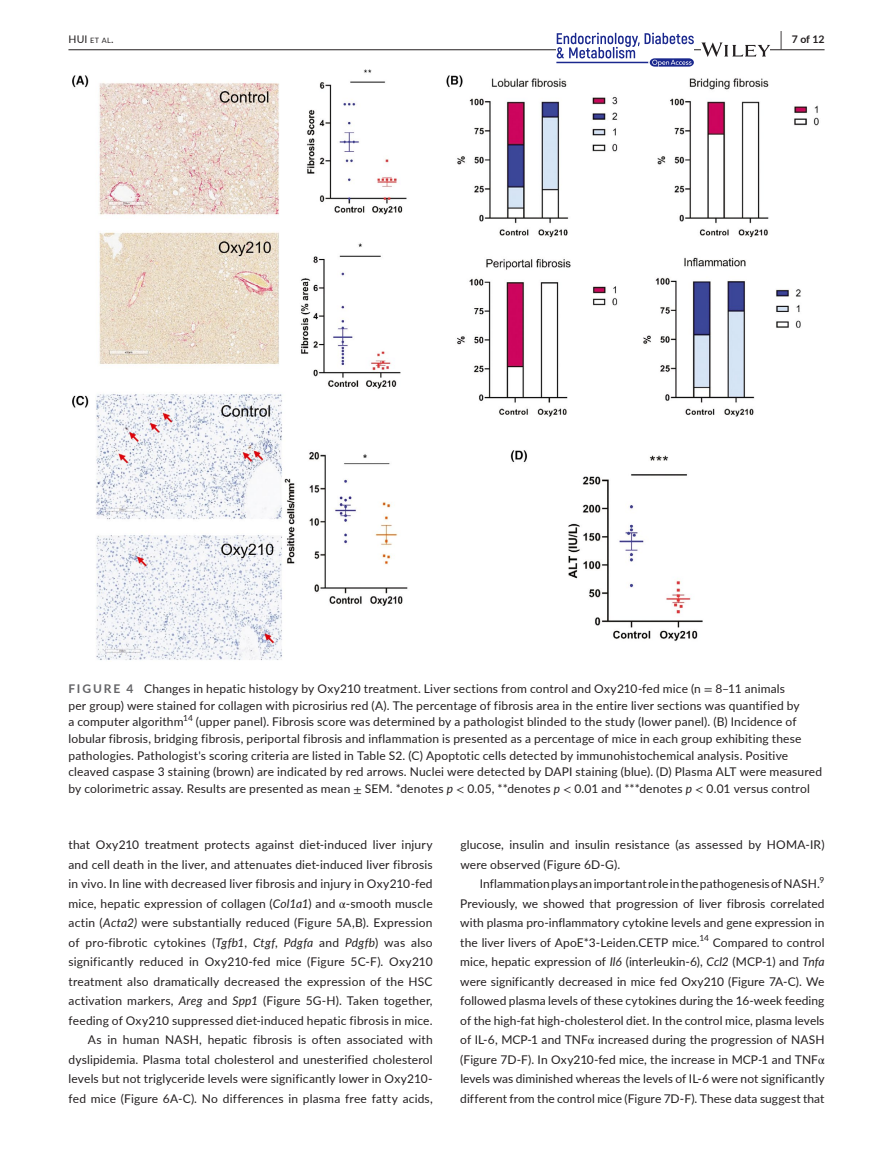
<style>
.page{position:relative;width:893px;height:1174px;background:#fff}
.page>*{position:absolute;margin:0;border:0;box-sizing:border-box;transform-origin:0 0}
.t1{font:12px/19.5px "Lato";letter-spacing:.015em;color:#231f20}
.t2{font:10.5px "Lato";color:#231f20}
.t3{font:700 10.5px "Lato";color:#231f20}
.t4{font:8.4px "Lato";color:#231f20}
.s1{font-size:7.35px}
.s2{font-size:19.5px}
.s3{font-weight:700;color:#636366}
.s4{font-family:"STIX"}
.s5{font-style:italic}
</style>
<div class="page">
<hr style="left:68px;top:49px;width:756px;height:1px;background:#231f20">
<svg style="left:556px;top:33px;width:138px;height:34px"></svg>
<svg style="left:701px;top:42px;width:69px;height:15px"></svg>
<img style="left:72px;top:69px;width:747px;height:591px">
<p class="t2" style="left:68px;top:31px;width:47px">HUI <span class="s1">et al</span>.</p>
<p class="t3" style="left:780px;top:31px;width:46px"><span class="s2">|</span> 7 of 12</p>
<p class="t1" style="left:68px;top:680px;width:733px;line-height:16.5px"><span class="s3">FIGURE 4</span> Changes in hepatic histology by Oxy210 treatment. Liver sections from control and Oxy210-fed mice (n <span class="s4">=</span> 8–11 animals per group) were stained for collagen with picrosirius red (A). The percentage of fibrosis area in the entire liver sections was quantified by a computer algorithm</p>
<p class="t4" style="left:183px;top:712px;width:11px">14</p>
<p class="t1" style="left:68px;top:713px;width:755px;line-height:16.5px;text-indent:127px">(upper panel). Fibrosis score was determined by a pathologist blinded to the study (lower panel). (B) Incidence of lobular fibrosis, bridging fibrosis, periportal fibrosis and inflammation is presented as a percentage of mice in each group exhibiting these pathologies. Pathologist's scoring criteria are listed in Table S2. (C) Apoptotic cells detected by immunohistochemical analysis. Positive cleaved caspase 3 staining (brown) are indicated by red arrows. Nuclei were detected by DAPI staining (blue). (D) Plasma ALT were measured by colorimetric assay. Results are presented as mean <span class="s4">±</span> SEM. *denotes <span class="s5">p</span> <span class="s4">&lt;</span> 0.05, **denotes <span class="s5">p</span> <span class="s4">&lt;</span> 0.01 and ***denotes <span class="s5">p</span> <span class="s4">&lt;</span> 0.01 versus control</p>
<p class="t1" style="left:68px;top:834px;width:366px;text-align:right">that Oxy210 treatment protects against diet-induced liver injury and cell death in the liver, and attenuates diet-induced liver fibrosis in vivo. In line with decreased liver fibrosis and injury in Oxy210-fed mice, hepatic expression of collagen (<span class="s5">Col1a1</span>) and <span class="s4">α</span>-smooth muscle actin (<span class="s5">Acta2)</span> were substantially reduced (Figure 5A,B). Expression of pro-fibrotic cytokines (<span class="s5">Tgfb1</span>, <span class="s5">Ctgf</span>, <span class="s5">Pdgfa</span> and <span class="s5">Pdgfb</span>) was also significantly reduced in Oxy210-fed mice (Figure 5C-F). Oxy210 treatment also dramatically decreased the expression of the HSC activation markers, <span class="s5">Areg</span> and <span class="s5">Spp1</span> (Figure 5G-H). Taken together, feeding of Oxy210 suppressed diet-induced hepatic fibrosis in mice.<br>As in human NASH, hepatic fibrosis is often associated with dyslipidemia. Plasma total cholesterol and unesterified cholesterol levels but not triglyceride levels were significantly lower in Oxy210- fed mice (Figure 6A-C). No differences in plasma free fatty acids,</p>
<p class="t1" style="left:460px;top:834px;width:366px">glucose, insulin and insulin resistance (as assessed by HOMA-IR) were observed (Figure 6D-G).</p>
<p class="t1" style="left:480px;top:873px;width:342px">InflammationplaysanimportantroleinthepathogenesisofNASH.</p>
<p class="t4" style="left:820px;top:874px;width:6px">9</p>
<p class="t1" style="left:460px;top:893px;width:366px;text-align:justify">Previously, we showed that progression of liver fibrosis correlated with plasma pro-inflammatory cytokine levels and gene expression in the liver livers of ApoE*3-Leiden.CETP mice.</p>
<p class="t4" style="left:699px;top:932px;width:11px">14</p>
<p class="t1" style="left:460px;top:932px;width:366px;text-align:justify;text-indent:252px">Compared to control mice, hepatic expression of <span class="s5">Il6</span> (interleukin-6), <span class="s5">Ccl2</span> (MCP-1) and <span class="s5">Tnfa </span>were significantly decreased in mice fed Oxy210 (Figure 7A-C). We followed plasma levels of these cytokines during the 16-week feeding of the high-fat high-cholesterol diet. In the control mice, plasma levels of IL-6, MCP-1 and TNF<span class="s4">α</span> increased during the progression of NASH (Figure 7D-F). In Oxy210-fed mice, the increase in MCP-1 and TNF<span class="s4">α </span>levels was diminished whereas the levels of IL-6 were not significantly different from the control mice (Figure 7D-F). These data suggest that</p>
</div>
